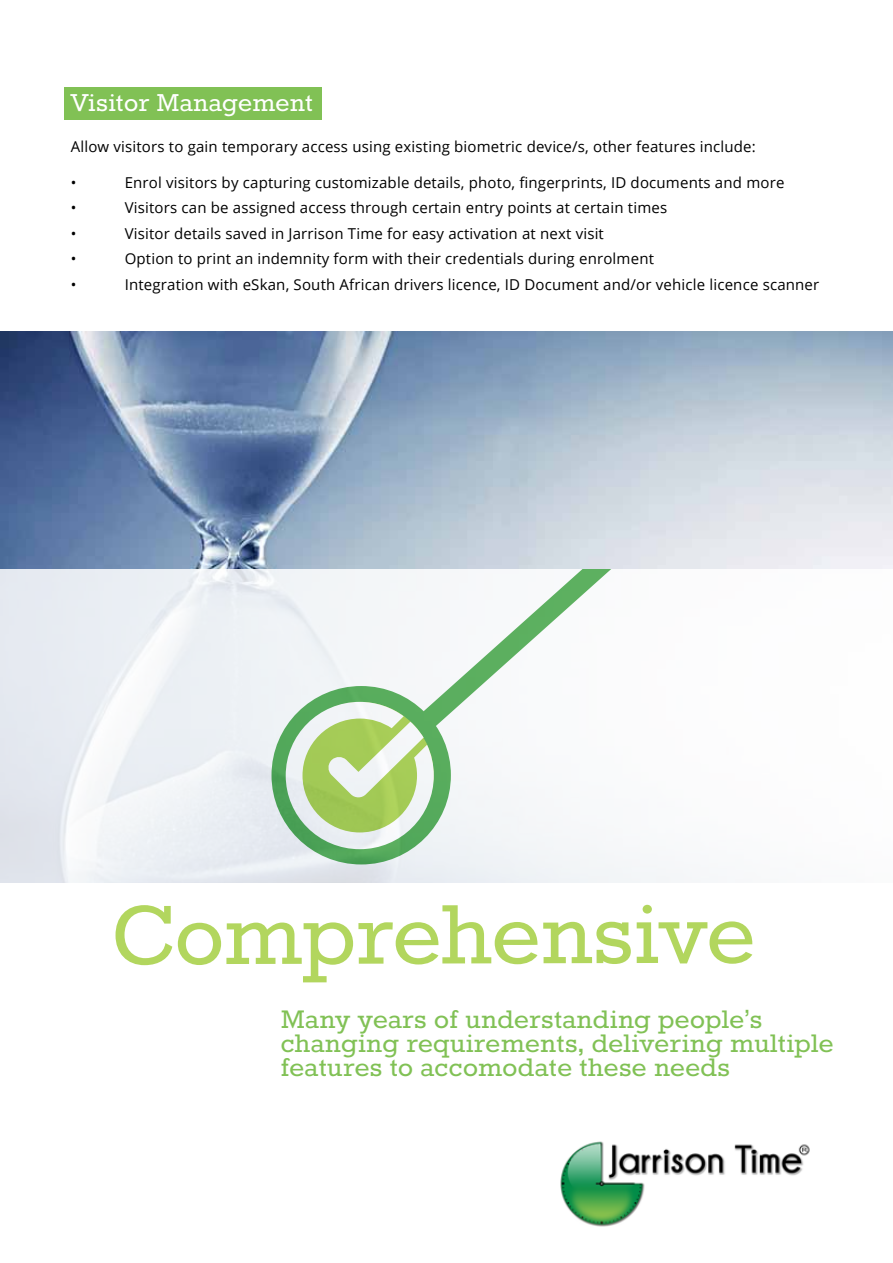
<style>
.page{position:relative;width:893px;height:1263px;background:#fff}
.page>*{position:absolute;margin:0;border:0;box-sizing:border-box;transform-origin:0 0}
.t1{font:31.2px/24px "Rokkitt";letter-spacing:.01em;color:#81c155}
.t2{font:30px "Rokkitt";letter-spacing:.01em;color:#fff}
.t3{font:15px "Open Sans";letter-spacing:.01em;color:#000}
</style>
<div class="page">
<img style="left:0;top:332px;width:893px;height:237px">
<svg style="left:0;top:569px;width:753px;height:414px;fill:#f3f5f7"></svg>
<svg style="left:116px;top:905px;width:56px;height:60px"></svg>
<svg style="left:178px;top:905px;width:359px;height:77px"></svg>
<svg style="left:543px;top:922px;width:88px;height:42px"></svg>
<svg style="left:637px;top:905px;width:115px;height:59px"></svg>
<svg style="left:271px;top:686px;width:180px;height:178px;background:#57aa5e"></svg>
<svg style="left:286px;top:702px;width:148px;height:147px"></svg>
<svg style="left:418px;top:570px;width:335px;height:160px"></svg>
<img style="left:560px;top:1141px;width:250px;height:86px">
<div style="left:65px;top:87px;width:257px;height:32px;background:#81c155"></div>
<h2 class="t2" style="left:71px;top:89px;width:244px">Visitor Management</h2>
<p class="t3" style="left:71px;top:136px;width:687px">Allow visitors to gain temporary access using existing biometric device/s, other features include:</p>
<p class="t3" style="left:71px;top:172px;width:7px">•</p>
<p class="t3" style="left:125px;top:172px;width:661px">Enrol visitors by capturing customizable details, photo, fingerprints, ID documents and more</p>
<p class="t3" style="left:71px;top:198px;width:7px">•</p>
<p class="t3" style="left:125px;top:198px;width:544px">Visitors can be assigned access through certain entry points at certain times</p>
<p class="t3" style="left:71px;top:223px;width:7px">•</p>
<p class="t3" style="left:125px;top:223px;width:481px">Visitor details saved in Jarrison Time for easy activation at next visit</p>
<p class="t3" style="left:71px;top:249px;width:7px">•</p>
<p class="t3" style="left:125px;top:249px;width:531px">Option to print an indemnity form with their credentials during enrolment</p>
<p class="t3" style="left:71px;top:274px;width:7px">•</p>
<p class="t3" style="left:125px;top:274px;width:696px">Integration with eSkan, South African drivers licence, ID Document and/or vehicle licence scanner</p>
<h1 class="t1" style="left:281px;top:1008px;width:554px">Many years of understanding people’s changing requirements, delivering multiple features to accomodate these needs</h1>
</div>
